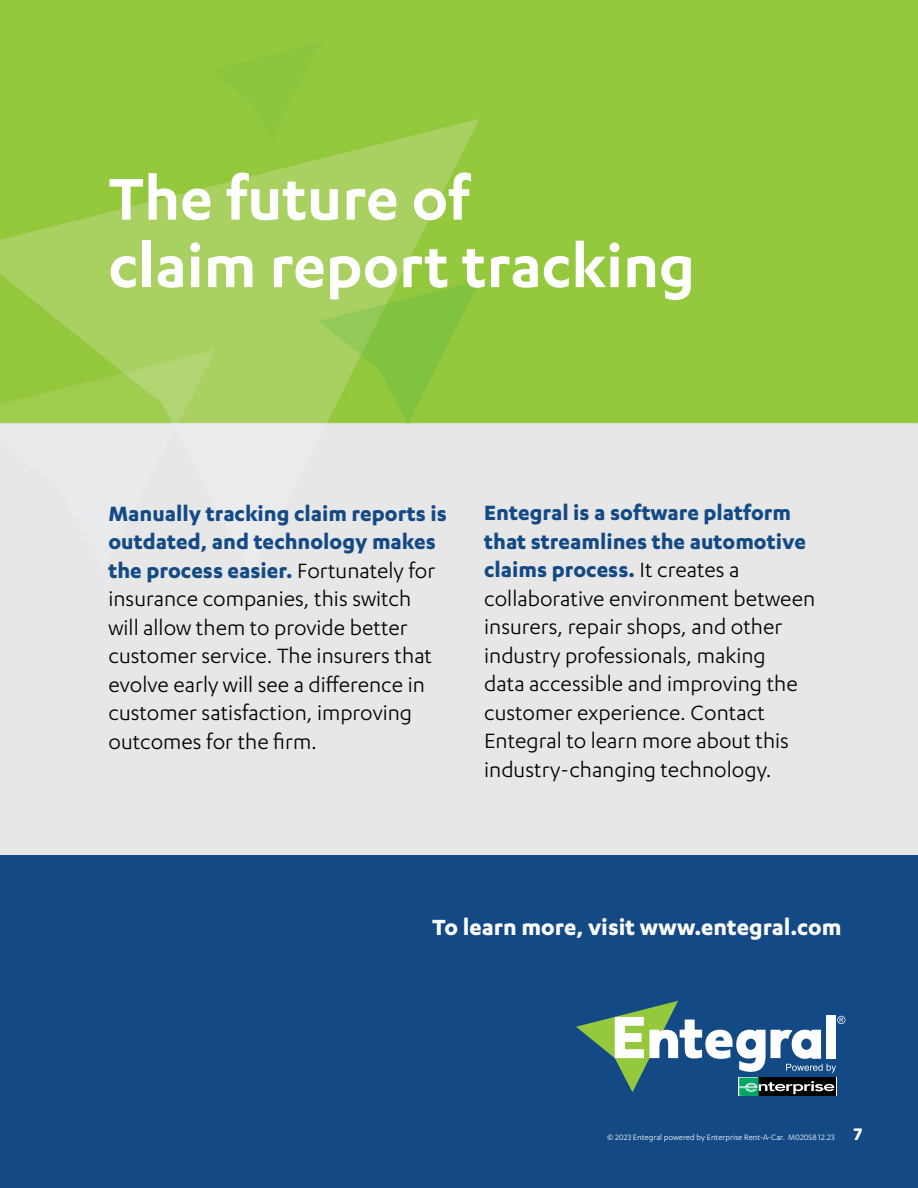
<style>
.page{position:relative;width:918px;height:1188px;background:#fff}
.page>*{position:absolute;margin:0;border:0;box-sizing:border-box;transform-origin:0 0}
.t1{font:600 68.4px/67.5px "Karbon";color:#fff}
.t2{font:700 25.5px "Karbon";color:#fff}
.t3{font:24px/28.5px "Karbon";color:#000}
.t4{font:9px "Karbon";color:#fff}
.s1{font-weight:700;color:#134a86}
.s2{font-weight:700;font-size:19.5px}
</style>
<div class="page">
<img style="left:0;top:0;width:918px;height:856px">
<div style="left:0;top:856px;width:918px;height:332px;background:#134a86"></div>
<svg style="left:576px;top:1001px;width:269px;height:95px"></svg>
<h1 class="t1" style="left:108px;top:163px;width:588px">The future of<br>claim report tracking</h1>
<p class="t3" style="left:108px;top:498px;width:340px"><span class="s1">Manually tracking claim reports is outdated, and technology makes the process easier.</span> Fortunately for insurance companies, this switch will allow them to provide better customer service. The insurers that evolve early will see a difference in customer satisfaction, improving outcomes for the firm.</p>
<p class="t3" style="left:484px;top:498px;width:332px"><span class="s1">Entegral is a software platform that streamlines the automotive claims process.</span> It creates a collaborative environment between insurers, repair shops, and other industry professionals, making<br>data accessible and improving the customer experience. Contact<br>Entegral to learn more about this industry-changing technology.</p>
<p class="t2" style="left:432px;top:913px;width:411px">To learn more, visit www.entegral.com</p>
<p class="t4" style="left:607px;top:1133px;width:257px">© 2023 Entegral powered by Enterprise Rent-A-Car. M02058 12.23 <span class="s2">7</span></p>
</div>
